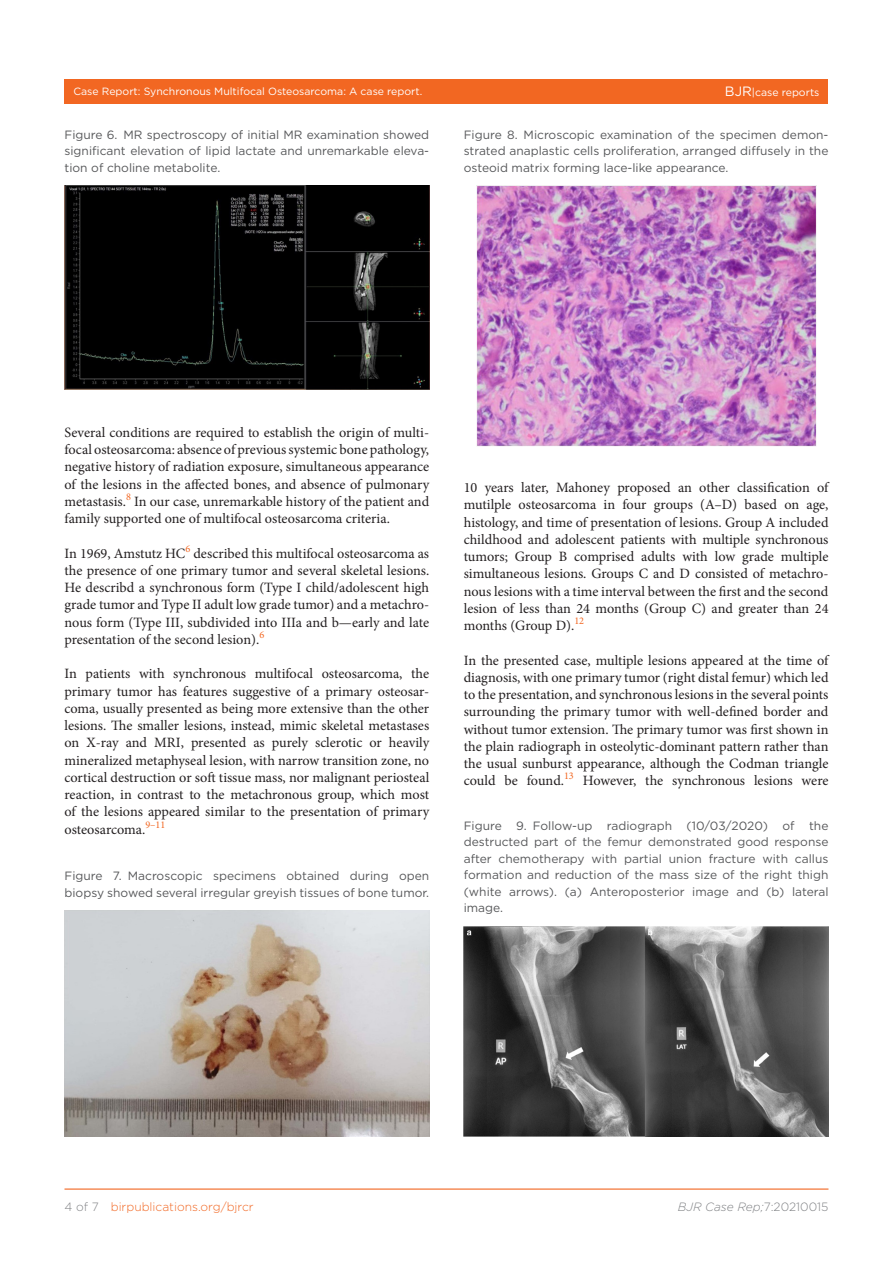
<style>
.page{position:relative;width:893px;height:1263px;background:#fff}
.page>*{position:absolute;margin:0;border:0;box-sizing:border-box;transform-origin:0 0}
.t1{font:14.25px/17.2px "Minion Pro";letter-spacing:-.005em;color:#231f20;text-align:justify}
.t2{font:12px/16.5px "Gotham";color:#57585a;text-align:justify}
.t3{font:300 12px "Gotham";color:#f26722}
.t4{font:italic 300 12px "Gotham";color:#808285}
.t5{font:10.5px "Gotham";color:#fff}
.s1{font-size:13.5px}
.s2{color:#808285}
.s3{font-style:normal}
</style>
<div class="page">
<div style="left:64px;top:79px;width:764px;height:24px;background:#f26722"></div>
<hr style="left:64px;top:1188px;width:764px;height:2px;background:#f26722">
<img style="left:64px;top:186px;width:365px;height:204px">
<img style="left:64px;top:910px;width:365px;height:226px">
<img style="left:476px;top:186px;width:340px;height:261px">
<img style="left:464px;top:926px;width:364px;height:210px">
<p class="t5" style="left:73px;top:85px;width:350px">Case Report: Synchronous Multifocal Osteosarcoma: A case report.</p>
<p class="t5" style="left:725px;top:85px;width:96px"><span class="s1">BJR</span>|case reports</p>
<p class="t2" style="left:64px;top:126px;width:366px">Figure 6. MR spectroscopy of initial MR examination showed significant elevation of lipid lactate and unremarkable eleva&shy;tion of choline metabolite.</p>
<p class="t2" style="left:464px;top:126px;width:366px">Figure 8. Microscopic examination of the specimen demon&shy;strated anaplastic cells proliferation, arranged diffusely in the osteoid matrix forming lace-like appearance.</p>
<p class="t1" style="left:64px;top:424px;width:366px">Several conditions are required to establish the origin of multi&shy;focal osteosarcoma: absence of previous systemic bone pathology, negative history of radiation exposure, simultaneous appearance of the lesions in the affected bones, and absence of pulmonary metastasis.<sup>8</sup> In our case, unremarkable history of the patient and family supported one of multifocal osteosarcoma criteria.</p>
<p class="t1" style="left:64px;top:544px;width:366px">In 1969, Amstutz HC<sup>6</sup> described this multifocal osteosarcoma as the presence of one primary tumor and several skeletal lesions.<br>He describd a synchronous form (Type I child/adolescent high grade tumor and Type II adult low grade tumor) and a metachro&shy;nous form (Type III, subdivided into IIIa and b—early and late presentation of the second lesion).<sup>6</sup></p>
<p class="t1" style="left:64px;top:665px;width:366px">In patients with synchronous multifocal osteosarcoma, the primary tumor has features suggestive of a primary osteosar&shy;coma, usually presented as being more extensive than the other lesions. The smaller lesions, instead, mimic skeletal metastases on X-ray and MRI, presented as purely sclerotic or heavily mineralized metaphyseal lesion, with narrow transition zone, no cortical destruction or soft tissue mass, nor malignant periosteal reaction, in contrast to the metachronous group, which most of the lesions appeared similar to the presentation of primary osteosarcoma.<sup>9–11</sup></p>
<p class="t2" style="left:64px;top:867px;width:366px">Figure 7. Macroscopic specimens obtained during open biopsy showed several irregular greyish tissues of bone tumor.</p>
<p class="t1" style="left:464px;top:479px;width:366px">10 years later, Mahoney proposed an other classification of mutilple osteosarcoma in four groups (A–D) based on age, histology, and time of presentation of lesions. Group A included childhood and adolescent patients with multiple synchronous tumors; Group B comprised adults with low grade multiple simultaneous lesions. Groups C and D consisted of metachro&shy;nous lesions with a time interval between the first and the second lesion of less than 24 months (Group C) and greater than 24 months (Group D).<sup>12</sup></p>
<p class="t1" style="left:464px;top:651px;width:366px">In the presented case, multiple lesions appeared at the time of diagnosis, with one primary tumor (right distal femur) which led to the presentation, and synchronous lesions in the several points surrounding the primary tumor with well-defined border and without tumor extension. The primary tumor was first shown in the plain radiograph in osteolytic-dominant pattern rather than the usual sunburst appearance, although the Codman triangle could be found.<sup>13</sup> However, the synchronous lesions were</p>
<p class="t2" style="left:464px;top:817px;width:366px">Figure 9. Follow-up radiograph (10/03/2020) of the destructed part of the femur demonstrated good response after chemotherapy with partial union fracture with callus formation and reduction of the mass size of the right thigh (white arrows). (a) Anteroposterior image and (b) lateral image.</p>
<p class="t3" style="left:64px;top:1199px;width:191px"><span class="s2">4 of 7</span> birpublications.org/bjrcr</p>
<p class="t4" style="left:678px;top:1199px;width:152px">BJR Case Rep;<span class="s3">7:20210015</span></p>
</div>
